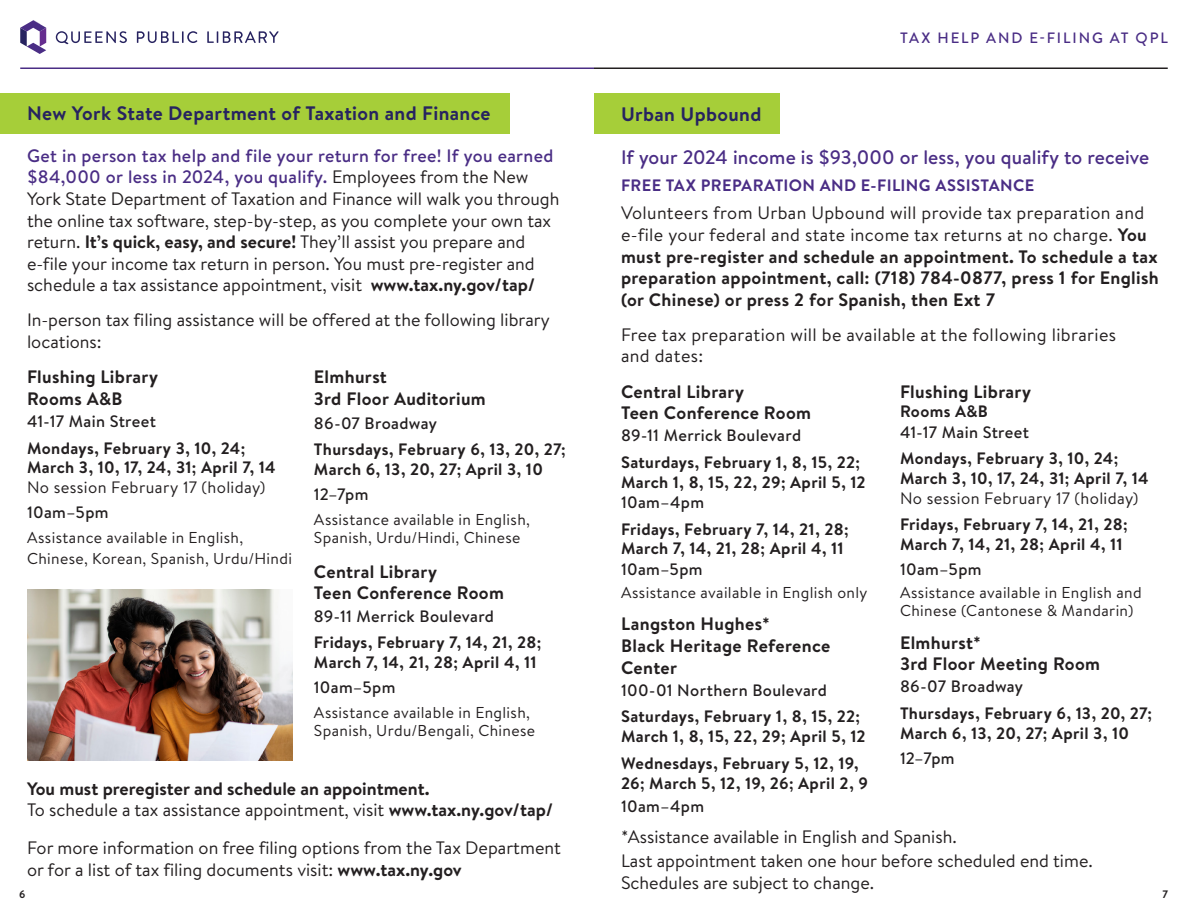
<style>
.page{position:relative;width:1188px;height:918px;background:#fff}
.page>*{position:absolute;margin:0;border:0;box-sizing:border-box;transform-origin:0 0}
.t1{font:700 19.5px "Brandon Text";letter-spacing:.02em;color:#272360}
.t2{font:500 19.5px "Brandon Text";letter-spacing:.005em;color:#4a2d85}
.t3{font:18px/21.6px "Brandon Text";color:#231f20}
.t4{font:700 18px/21.6px "Brandon Text";letter-spacing:.02em;color:#231f20}
.t5{font:18px/21.6px "Brandon Text";letter-spacing:.02em;color:#231f20}
.t6{font:700 18px "Brandon Text";color:#231f20}
.t7{font:700 16.5px/19.8px "Brandon Text";letter-spacing:.02em;color:#231f20}
.t8{font:500 16.5px "Brandon Text";letter-spacing:.02em;color:#231f20}
.t9{font:700 16.5px "Brandon Text";letter-spacing:.025em;color:#4a2d85}
.t10{font:15.75px/18px "Brandon Text";letter-spacing:.025em;color:#231f20}
.t11{font:500 15px "Brandon Text";letter-spacing:.125em;color:#4a2d85}
.t12{font:700 10.8px "Brandon Text";color:#231f20}
.s1{font-weight:500;color:#4a2d85}
.s2{font-weight:700}
.s3{font-weight:400}
</style>
<div class="page">
<hr style="left:20px;top:68px;width:574px;height:1px;background:#4a2d85">
<hr style="left:594px;top:68px;width:574px;height:1px;background:#231f20">
<svg style="left:20px;top:20px;width:26px;height:34px"></svg>
<svg style="left:137px;top:31px;width:60px;height:12px"></svg>
<svg style="left:207px;top:31px;width:72px;height:12px"></svg>
<svg style="left:56px;top:31px;width:71px;height:13px"></svg>
<div style="left:0;top:93px;width:510px;height:40px;background:#a6ce39"></div>
<img style="left:27px;top:590px;width:266px;height:171px">
<div style="left:594px;top:93px;width:186px;height:40px;background:#a6ce39"></div>
<p class="t1" style="left:27px;top:100px;width:465px">New York State Department of Taxation and Finance</p>
<p class="t3" style="left:27px;top:144px;width:534px"><span class="s1">Get in person tax help and file your return for free! If you earned $84,000 or less in 2024, you qualify.</span> Employees from the New York State Department of Taxation and Finance will walk you through the online tax software, step-by-step, as you complete your own tax return. <span class="s2">It’s quick, easy, and secure!</span> They’ll assist you prepare and e-file your income tax return in person. You must pre-register and schedule a tax assistance appointment, visit <span class="s2">www.tax.ny.gov/tap/</span></p>
<p class="t3" style="left:27px;top:309px;width:524px">In-person tax filing assistance will be offered at the following library locations:</p>
<p class="t4" style="left:27px;top:366px;width:133px">Flushing Library<br>Rooms A&amp;B</p>
<p class="t8" style="left:27px;top:410px;width:130px">41-17 Main Street</p>
<p class="t7" style="left:27px;top:438px;width:250px">Mondays, February 3, 10, 24;<br>March 3, 10, 17, 24, 31; April 7, 14<br><span class="s3">No session February 17 (holiday)</span></p>
<p class="t8" style="left:27px;top:501px;width:83px">10am–5pm</p>
<p class="t10" style="left:27px;top:526px;width:267px;line-height:21.6px">Assistance available in English,<br>Chinese, Korean, Spanish, Urdu/Hindi</p>
<p class="t4" style="left:314px;top:366px;width:174px">Elmhurst<br>3rd Floor Auditorium</p>
<p class="t8" style="left:314px;top:412px;width:125px">86-07 Broadway</p>
<p class="t7" style="left:314px;top:439px;width:253px">Thursdays, February 6, 13, 20, 27;<br>March 6, 13, 20, 27; April 3, 10</p>
<p class="t8" style="left:314px;top:483px;width:56px">12–7pm</p>
<p class="t10" style="left:314px;top:510px;width:218px">Assistance available in English,<br>Spanish, Urdu/Hindi, Chinese</p>
<p class="t4" style="left:314px;top:560px;width:192px">Central Library<br>Teen Conference Room</p>
<p class="t8" style="left:314px;top:605px;width:182px">89-11 Merrick Boulevard</p>
<p class="t7" style="left:314px;top:632px;width:229px">Fridays, February 7, 14, 21, 28;<br>March 7, 14, 21, 28; April 4, 11</p>
<p class="t8" style="left:314px;top:676px;width:83px">10am–5pm</p>
<p class="t10" style="left:314px;top:703px;width:223px">Assistance available in English,<br>Spanish, Urdu/Bengali, Chinese</p>
<p class="t6" style="left:27px;top:776px;width:404px">You must preregister and schedule an appointment.</p>
<p class="t3" style="left:27px;top:798px;width:528px">To schedule a tax assistance appointment, visit <span class="s2">www.tax.ny.gov/tap/</span></p>
<p class="t11" style="left:900px;top:27px;width:269px">TAX HELP AND E-FILING AT QPL</p>
<p class="t1" style="left:621px;top:100px;width:142px">Urban Upbound</p>
<p class="t2" style="left:621px;top:144px;width:530px">If your 2024 income is $93,000 or less, you qualify to receive</p>
<p class="t9" style="left:621px;top:174px;width:415px">FREE TAX PREPARATION AND E-FILING ASSISTANCE</p>
<p class="t4" style="left:621px;top:202px;width:539px"><span class="s3">Volunteers from Urban Upbound will provide tax preparation and e-file your federal and state income tax returns at no charge.</span> You must pre-register and schedule an appointment. To schedule a tax preparation appointment, call: (718) 784-0877, press 1 for English (or Chinese) or press 2 for Spanish, then Ext 7</p>
<p class="t5" style="left:621px;top:323px;width:497px">Free tax preparation will be available at the following libraries and dates:</p>
<p class="t4" style="left:621px;top:380px;width:192px">Central Library<br>Teen Conference Room</p>
<p class="t8" style="left:621px;top:424px;width:182px">89-11 Merrick Boulevard</p>
<p class="t7" style="left:621px;top:452px;width:246px">Saturdays, February 1, 8, 15, 22;<br>March 1, 8, 15, 22, 29; April 5, 12</p>
<p class="t8" style="left:621px;top:491px;width:85px">10am–4pm</p>
<p class="t7" style="left:621px;top:519px;width:229px">Fridays, February 7, 14, 21, 28;<br>March 7, 14, 21, 28; April 4, 11</p>
<p class="t8" style="left:621px;top:557px;width:83px">10am–5pm</p>
<p class="t10" style="left:621px;top:583px;width:248px">Assistance available in English only</p>
<p class="t4" style="left:621px;top:613px;width:211px">Langston Hughes*<br>Black Heritage Reference<br>Center</p>
<p class="t8" style="left:621px;top:679px;width:207px">100-01 Northern Boulevard</p>
<p class="t7" style="left:621px;top:706px;width:246px">Saturdays, February 1, 8, 15, 22;<br>March 1, 8, 15, 22, 29; April 5, 12</p>
<p class="t7" style="left:621px;top:753px;width:248px">Wednesdays, February 5, 12, 19,<br>26; March 5, 12, 19, 26; April 2, 9</p>
<p class="t8" style="left:621px;top:795px;width:85px">10am–4pm</p>
<p class="t4" style="left:900px;top:380px;width:133px">Flushing Library</p>
<p class="t7" style="left:900px;top:401px;width:90px">Rooms A&amp;B</p>
<p class="t8" style="left:900px;top:420px;width:130px">41-17 Main Street</p>
<p class="t7" style="left:900px;top:448px;width:250px">Mondays, February 3, 10, 24;<br>March 3, 10, 17, 24, 31; April 7, 14<br><span class="s3">No session February 17 (holiday)</span></p>
<p class="t7" style="left:900px;top:514px;width:229px">Fridays, February 7, 14, 21, 28;<br>March 7, 14, 21, 28; April 4, 11</p>
<p class="t8" style="left:900px;top:558px;width:83px">10am–5pm</p>
<p class="t10" style="left:900px;top:583px;width:243px">Assistance available in English and<br>Chinese (Cantonese &amp; Mandarin)</p>
<p class="t4" style="left:900px;top:631px;width:202px">Elmhurst*<br>3rd Floor Meeting Room</p>
<p class="t8" style="left:900px;top:675px;width:125px">86-07 Broadway</p>
<p class="t7" style="left:900px;top:703px;width:253px">Thursdays, February 6, 13, 20, 27;<br>March 6, 13, 20, 27; April 3, 10</p>
<p class="t8" style="left:900px;top:747px;width:56px">12–7pm</p>
<p class="t3" style="left:621px;top:825px;width:337px">*Assistance available in English and Spanish.</p>
<p class="t3" style="left:27px;top:837px;width:535px">For more information on free filing options from the Tax Department or for a list of tax filing documents visit: <span class="s2">www.tax.ny.gov</span></p>
<p class="t3" style="left:621px;top:849px;width:473px">Last appointment taken one hour before scheduled end time.<br>Schedules are subject to change.</p>
<p class="t12" style="left:19px;top:887px;width:8px">6</p>
<p class="t12" style="left:1162px;top:887px;width:7px">7</p>
</div>
